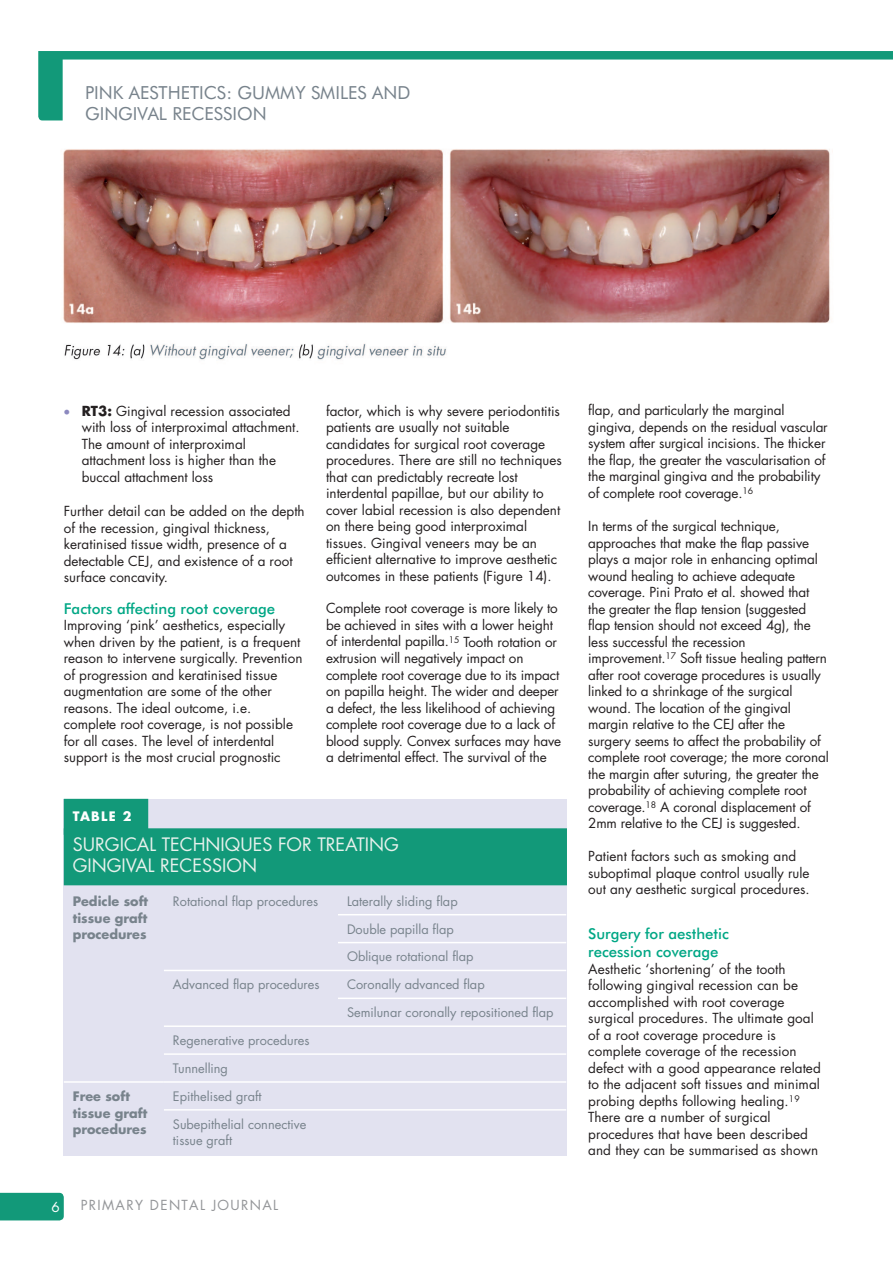
<style>
.page{position:relative;width:893px;height:1263px;background:#fff}
.page>*{position:absolute;margin:0;border:0;box-sizing:border-box;transform-origin:0 0}
.t1{font:18px/21px "Futura BT";color:#78838c}
.t2{font:18px "Futura";color:#e7f1ec}
.t3{font:500 15px/18px "Futura BT";color:#00a785}
.t4{font:13.5px/16.5px "Futura";color:#231f20}
.t5{font:13.5px "Futura";letter-spacing:.1em;color:#939598}
.t6{font:13.5px "Futura";color:#fff}
.t7{font:12.75px/27.9px "Futura";color:#78838c}
.t8{font:700 12.75px/16.5px "Futura";color:#78838c;text-align:justify}
.t9{font:700 12.75px "Futura";color:#fff}
.s1{color:#8c89bf}
.s2{font-weight:700}
</style>
<div class="page">
<div style="left:0;top:1193px;width:64px;height:27px;background:#129979"></div>
<svg style="left:38px;top:51px;width:855px;height:69px"></svg>
<img style="left:63px;top:149px;width:767px;height:211px">
<div style="left:64px;top:799px;width:503px;height:357px;background:#e2e2f0"></div>
<div style="left:64px;top:799px;width:84px;height:36px;background:#129979"></div>
<div style="left:64px;top:828px;width:503px;height:57px;background:#129979"></div>
<hr style="left:338px;top:914px;width:228px;height:1px;background:#fff">
<hr style="left:338px;top:942px;width:228px;height:1px;background:#fff">
<hr style="left:164px;top:970px;width:174px;height:1px;background:#fff">
<hr style="left:338px;top:970px;width:228px;height:1px;background:#fff">
<hr style="left:338px;top:997px;width:228px;height:2px;background:#fff">
<hr style="left:164px;top:1025px;width:174px;height:2px;background:#fff">
<hr style="left:338px;top:1025px;width:228px;height:2px;background:#fff">
<hr style="left:164px;top:1053px;width:174px;height:2px;background:#fff">
<hr style="left:338px;top:1053px;width:228px;height:2px;background:#fff">
<hr style="left:64px;top:1081px;width:100px;height:2px;background:#fff">
<hr style="left:164px;top:1081px;width:174px;height:2px;background:#fff">
<hr style="left:338px;top:1081px;width:228px;height:2px;background:#fff">
<hr style="left:164px;top:1109px;width:174px;height:1px;background:#fff">
<hr style="left:338px;top:1109px;width:228px;height:1px;background:#fff">
<h1 class="t1" style="left:85px;top:82px;width:327px">PINK AESTHETICS: GUMMY SMILES AND<br>GINGIVAL RECESSION</h1>
<p class="t4" style="left:82px;top:403px;width:219px;text-indent:-18px"><span class="s1">•</span> <span class="s2">RT3:</span> Gingival recession associated with loss of interproximal attachment.<br>The amount of interproximal attachment loss is higher than the buccal attachment loss</p>
<p class="t4" style="left:64px;top:503px;width:242px">Further detail can be added on the depth of the recession, gingival thickness, keratinised tissue width, presence of a detectable CEJ, and existence of a root surface concavity.</p>
<p class="t3" style="left:64px;top:599px;width:213px">Factors affecting root coverage</p>
<p class="t4" style="left:64px;top:617px;width:240px">Improving ‘pink’ aesthetics, especially when driven by the patient, is a frequent reason to intervene surgically. Prevention of progression and keratinised tissue augmentation are some of the other reasons. The ideal outcome, i.e. complete root coverage, is not possible for all cases. The level of interdental support is the most crucial prognostic</p>
<p class="t4" style="left:326px;top:402px;width:237px">factor, which is why severe periodontitis patients are usually not suitable candidates for surgical root coverage procedures. There are still no techniques that can predictably recreate lost interdental papillae, but our ability to cover labial recession is also dependent on there being good interproximal tissues. Gingival veneers may be an efficient alternative to improve aesthetic outcomes in these patients (Figure 14).</p>
<p class="t4" style="left:326px;top:600px;width:237px">Complete root coverage is more likely to be achieved in sites with a lower height of interdental papilla.<sup>15</sup> Tooth rotation or extrusion will negatively impact on complete root coverage due to its impact on papilla height. The wider and deeper a defect, the less likelihood of achieving complete root coverage due to a lack of blood supply. Convex surfaces may have a detrimental effect. The survival of the</p>
<p class="t9" style="left:73px;top:808px;width:18px">Table</p>
<p class="t9" style="left:123px;top:808px;width:10px">2</p>
<h1 class="t2" style="left:73px;top:833px;width:45px">Surgica</h1>
<h1 class="t2" style="left:149px;top:833px;width:43px">l techni</h1>
<h1 class="t2" style="left:225px;top:833px;width:132px">ques for treating</h1>
<h1 class="t2" style="left:73px;top:854px;width:12px">gingiva</h1>
<h1 class="t2" style="left:148px;top:854px;width:105px">l rec ession</h1>
<p class="t8" style="left:73px;top:893px;width:77px">Pedicle soft tissue graft procedures</p>
<p class="t7" style="left:173px;top:887px;width:147px">Rotational flap procedures</p>
<p class="t7" style="left:347px;top:887px;width:128px">Laterally sliding flap<br>Double papilla flap<br>Oblique rotational flap</p>
<p class="t7" style="left:173px;top:971px;width:148px">Advanced flap procedures</p>
<p class="t7" style="left:347px;top:971px;width:208px">Coronally advanced flap<br>Semilunar coronally repositioned flap</p>
<p class="t7" style="left:173px;top:1026px;width:138px">Regenerative procedures<br>Tunnelling</p>
<p class="t8" style="left:73px;top:1088px;width:76px;text-align:left">Free soft tissue graft procedures</p>
<p class="t7" style="left:173px;top:1082px;width:135px">Epithelised graft<br>Subepithelial connective</p>
<p class="t7" style="left:173px;top:1127px;width:61px">tissue graft</p>
<p class="t6" style="left:51px;top:1198px;width:10px">6</p>
<p class="t5" style="left:81px;top:1196px;width:199px">Primary Dental Journal</p>
<p class="t4" style="left:588px;top:402px;width:241px">flap, and particularly the marginal gingiva, depends on the residual vascular system after surgical incisions. The thicker the flap, the greater the vascularisation of the marginal gingiva and the probability of complete root coverage.<sup>16</sup></p>
<p class="t4" style="left:588px;top:518px;width:242px">In terms of the surgical technique, approaches that make the flap passive plays a major role in enhancing optimal wound healing to achieve adequate coverage. Pini Prato et al. showed that the greater the flap tension (suggested flap tension should not exceed 4g), the less successful the recession improvement.<sup>17</sup> Soft tissue healing pattern after root coverage procedures is usually linked to a shrinkage of the surgical wound. The location of the gingival margin relative to the CEJ after the surgery seems to affect the probability of complete root coverage; the more coronal the margin after suturing, the greater the probability of achieving complete root coverage.<sup>18</sup> A coronal displacement of 2mm relative to the CEJ is suggested.</p>
<p class="t4" style="left:588px;top:848px;width:223px">Patient factors such as smoking and suboptimal plaque control usually rule out any aesthetic surgical procedures.</p>
<p class="t3" style="left:588px;top:925px;width:142px">Surgery for aesthetic recession coverage</p>
<p class="t4" style="left:588px;top:960px;width:234px">Aesthetic ‘shortening’ of the tooth following gingival recession can be accomplished with root coverage surgical procedures. The ultimate goal of a root coverage procedure is complete coverage of the recession defect with a good appearance related to the adjacent soft tissues and minimal probing depths following healing.<sup>19<br></sup>There are a number of surgical procedures that have been described and they can be summarised as shown</p>
</div>
